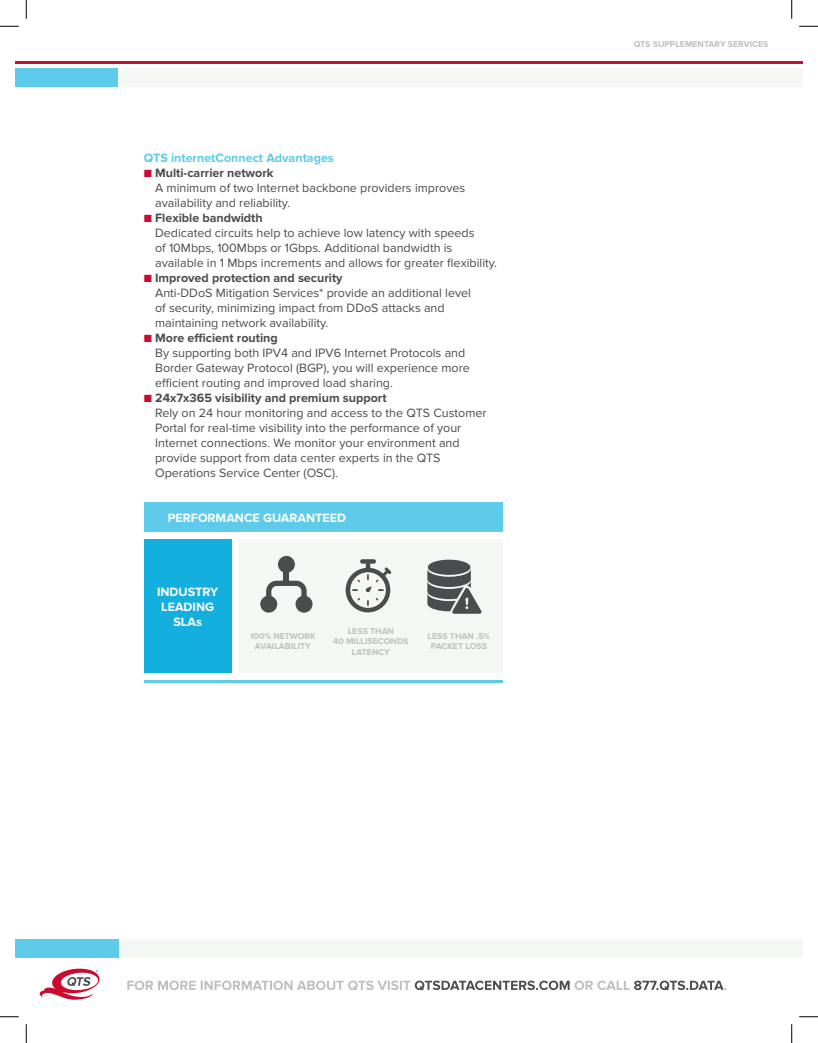
<style>
.page{position:relative;width:818px;height:1043px;background:#fff}
.page>*{position:absolute;margin:0;border:0;box-sizing:border-box;transform-origin:0 0}
.t1{font:12.5px/15px "Proxima Nova";color:#4b4c4d}
.t2{font:700 12.5px/15px "Proxima Nova";color:#fff;text-align:center}
.t3{font:700 12.5px "Proxima Nova";color:#5dcbe9}
.t4{font:700 8.75px/10.5px "Proxima Nova";color:#bdc1bc;text-align:center}
.s1{font-weight:700;color:#cc092f}
.s2{font-weight:700}
</style>
<div class="page">
<hr style="left:15px;top:61px;width:787px;height:2px;background:#cc092f">
<div style="left:118px;top:939px;width:684px;height:18px;background:#f5f7f5"></div>
<svg style="left:40px;top:968px;width:60px;height:31px"></svg>
<svg style="left:127px;top:980px;width:599px;height:10px"></svg>
<div style="left:15px;top:939px;width:104px;height:18px;background:#5dcbe9"></div>
<div style="left:15px;top:68px;width:104px;height:18px;background:#5dcbe9"></div>
<div style="left:118px;top:68px;width:684px;height:18px;background:#f5f7f5"></div>
<div style="left:144px;top:539px;width:87px;height:133px;background:#13b0df"></div>
<div style="left:239px;top:539px;width:264px;height:133px;background:#f5f7f5"></div>
<hr style="left:144px;top:680px;width:358px;height:3px;background:#5dcbe9">
<div style="left:144px;top:502px;width:358px;height:29px;background:#5dcbe9"></div>
<div style="left:278px;top:556px;width:17px;height:17px;background:#4b4c4d;border-radius:50%"></div>
<svg style="left:260px;top:580px;width:52px;height:32px"></svg>
<div style="left:284px;top:566px;width:5px;height:17px;background:#4b4c4d"></div>
<svg style="left:360px;top:559px;width:16px;height:4px"></svg>
<hr style="left:366px;top:559px;width:4px;height:11px;background:#4b4c4d;border-radius:2px">
<svg style="left:345px;top:567px;width:46px;height:45px"></svg>
<svg style="left:427px;top:559px;width:54px;height:54px"></svg>
<svg style="left:0;top:25px;width:19px;height:2px"></svg>
<svg style="left:799px;top:25px;width:19px;height:2px"></svg>
<svg style="left:0;top:1016px;width:19px;height:1px"></svg>
<svg style="left:799px;top:1016px;width:19px;height:1px"></svg>
<svg style="left:25px;top:0;width:2px;height:19px"></svg>
<svg style="left:25px;top:1024px;width:2px;height:18px"></svg>
<svg style="left:791px;top:0;width:1px;height:19px"></svg>
<svg style="left:791px;top:1024px;width:1px;height:18px"></svg>
<p class="t3" style="left:144px;top:151px;width:191px">QTS internetConnect Advantages</p>
<p class="t1" style="left:155px;top:166px;width:311px;text-indent:-11px"><span class="s1">■</span> <span class="s2">Multi-carrier network<br></span>A minimum of two Internet backbone providers improves availability and reliability.</p>
<p class="t1" style="left:155px;top:211px;width:343px;text-indent:-11px"><span class="s1">■</span> <span class="s2">Flexible bandwidth<br></span>Dedicated circuits help to achieve low latency with speeds<br>of 10Mbps, 100Mbps or 1Gbps. Additional bandwidth is available in 1 Mbps increments and allows for greater flexibility.</p>
<p class="t1" style="left:155px;top:271px;width:317px;text-indent:-11px"><span class="s1">■</span> <span class="s2">Improved protection and security<br></span>Anti-DDoS Mitigation Services* provide an additional level of security, minimizing impact from DDoS attacks and maintaining network availability.</p>
<p class="t1" style="left:155px;top:331px;width:316px;text-indent:-11px"><span class="s1">■</span> <span class="s2">More efficient routing<br></span>By supporting both IPV4 and IPV6 Internet Protocols and Border Gateway Protocol (BGP), you will experience more efficient routing and improved load sharing.</p>
<p class="t1" style="left:155px;top:391px;width:333px;text-indent:-11px"><span class="s1">■</span> <span class="s2">24x7x365 visibility and premium support<br></span>Rely on 24 hour monitoring and access to the QTS Customer Portal for real-time visibility into the performance of your Internet connections. We monitor your environment and provide support from data center experts in the QTS Operations Service Center (OSC).</p>
<p class="t2" style="left:168px;top:511px;width:180px">PERFORMANCE GUARANTEED</p>
<p class="t2" style="left:157px;top:584px;width:63px">INDUSTRY<br>LEADING<br>SLAs</p>
<p class="t4" style="left:250px;top:631px;width:67px">100% NETWORK<br>AVAILABILITY</p>
<p class="t4" style="left:333px;top:625px;width:77px">LESS THAN<br>40 MILLISECONDS<br>LATENCY</p>
<p class="t4" style="left:427px;top:631px;width:64px">LESS THAN .5%<br>PACKET LOSS</p>
<p class="t4" style="left:633px;top:39px;width:136px">QTS SUPPLEMENTARY SERVICES</p>
</div>
